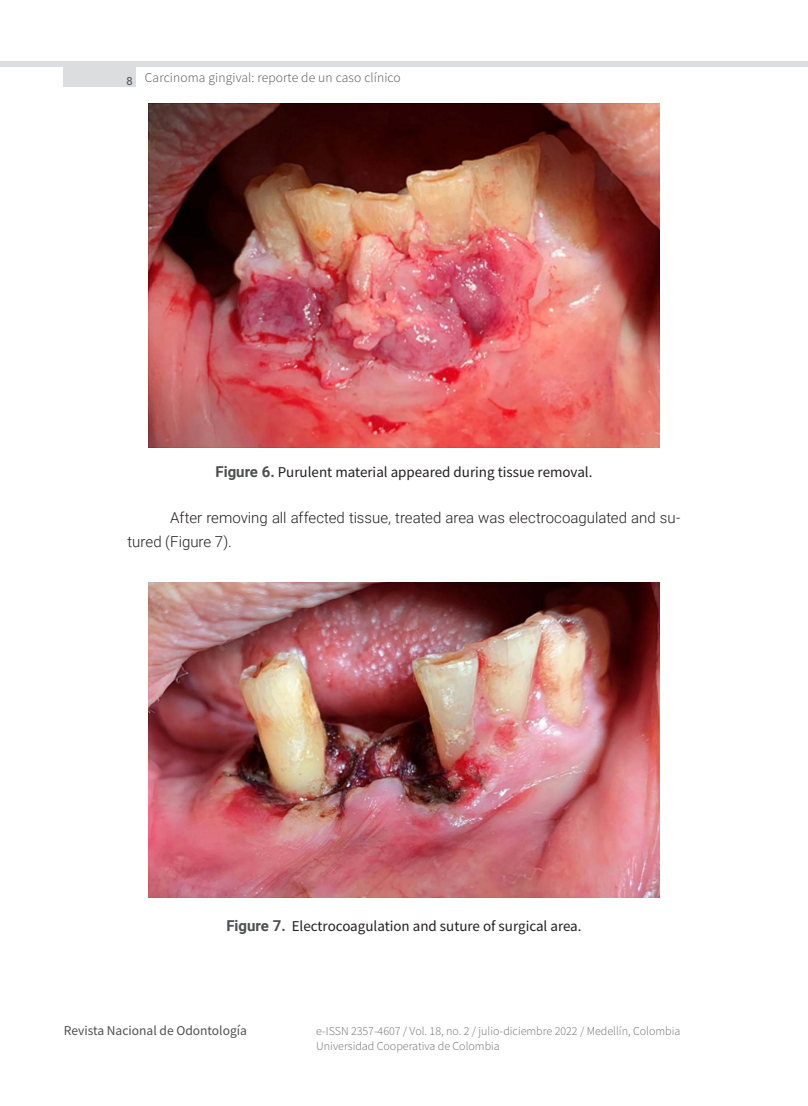
<style>
.page{position:relative;width:808px;height:1106px;background:#fff}
.page>*{position:absolute;margin:0;border:0;box-sizing:border-box;transform-origin:0 0}
.FIGURA-titulo{font:15px "Source Sans Pro";color:#231f20}
.Texto{font:300 15px/24px "Roboto";color:#231f20}
.t1{font:300 13.5px "Source Sans Pro";letter-spacing:.01em;color:#4e4f50}
.t2{font:13.5px "Source Sans Pro";color:#4e4f50}
.t3{font:300 12px/14.4px "Source Sans Pro";color:#6c6d70}
.s1{font-family:"Roboto";font-weight:700;color:#4e4f50}
</style>
<div class="page">
<div style="left:0;top:61px;width:808px;height:6px;background:#dcdddf"></div>
<div style="left:64px;top:63px;width:72px;height:24px;background:#dcdddf"></div>
<img style="left:149px;top:103px;width:510px;height:344px">
<img style="left:149px;top:583px;width:510px;height:315px">
<p class="t1" style="left:127px;top:69px;width:276px"><sub>8</sub> Carcinoma gingival: reporte de un caso clínico</p>
<p class="FIGURA-titulo" style="left:215px;top:462px;width:378px"><span class="s1">Figure 6.</span> Purulent material appeared during tissue removal.</p>
<p class="Texto" style="left:128px;top:505px;width:554px;text-indent:43px">After removing all affected tissue, treated area was electrocoagulated and su&shy;tured (Figure 7).</p>
<p class="FIGURA-titulo" style="left:226px;top:917px;width:357px"><span class="s1">Figure 7.</span> Electrocoagulation and suture of surgical area.</p>
<p class="t2" style="left:64px;top:1022px;width:185px">Revista Nacional de Odontología</p>
<p class="t3" style="left:316px;top:1024px;width:366px">e-ISSN 2357-4607 / Vol. 18, no. 2 / julio-diciembre 2022 / Medellín, Colombia<br>Universidad Cooperativa de Colombia</p>
</div>
